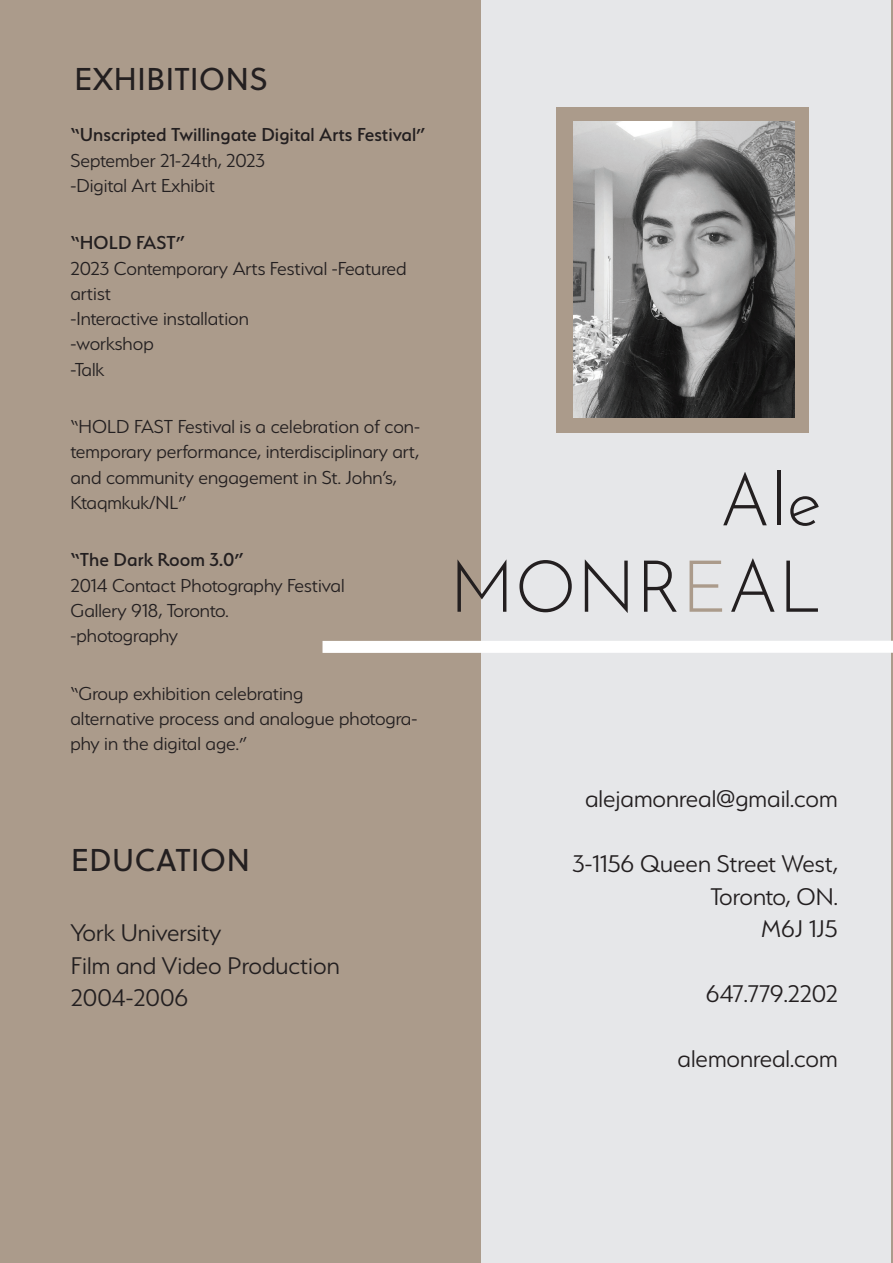
<style>
.page{position:relative;width:893px;height:1263px;background:#fff}
.page>*{position:absolute;margin:0;border:0;box-sizing:border-box;transform-origin:0 0}
.t1{font:300 72px/86.4px "Josefin Sans";color:#231f20;text-align:right}
.t2{font:31.5px "Soleil";color:#231f20}
.t3{font:300 27px/32.4px "Serenity";color:#231f20}
.t4{font:300 21px/25.2px "Serenity";color:#231f20}
.t5{font:500 21px "Serenity";color:#231f20}
.s1{color:#ab9b8b}
</style>
<div class="page">
<div style="left:0;top:0;width:892px;height:1263px;background:#ab9b8b"></div>
<div style="left:482px;top:0;width:409px;height:1263px;background:#e6e7e9"></div>
<div style="left:556px;top:107px;width:252px;height:325px;background:#ab9b8b"></div>
<img style="left:574px;top:122px;width:220px;height:295px">
<div style="left:322px;top:641px;width:571px;height:12px;background:#fff"></div>
<h2 class="t2" style="left:74px;top:56px;width:196px">EXHIBITIONS</h2>
<p class="t5" style="left:71px;top:124px;width:357px">“Unscripted Twillingate Digital Arts Festival”</p>
<p class="t4" style="left:71px;top:147px;width:196px">September 21-24th, 2023 -Digital Art Exhibit</p>
<p class="t5" style="left:71px;top:232px;width:116px">“HOLD FAST”</p>
<p class="t4" style="left:71px;top:255px;width:338px">2023 Contemporary Arts Festival -Featured artist<br>-Interactive installation<br>-workshop<br>-Talk</p>
<p class="t4" style="left:71px;top:414px;width:351px">“HOLD FAST Festival is a celebration of con&shy;temporary performance, interdisciplinary art, and community engagement in St. John’s, Ktaqmkuk/NL”</p>
<p class="t5" style="left:71px;top:548px;width:175px">“The Dark Room 3.0”</p>
<p class="t4" style="left:71px;top:572px;width:276px">2014 Contact Photography Festival<br>Gallery 918, Toronto.<br>-photography</p>
<p class="t4" style="left:71px;top:680px;width:348px">“Group exhibition celebrating<br>alternative process and analogue photogra&shy;phy in the digital age.”</p>
<h2 class="t2" style="left:71px;top:837px;width:181px">EDUCATION</h2>
<p class="t3" style="left:71px;top:916px;width:270px">York University<br>Film and Video Production<br>2004-2006</p>
<h1 class="t1" style="left:449px;top:450px;width:374px">Ale<br>MONR<span class="s1">E</span>AL</h1>
<p class="t3" style="left:585px;top:783px;width:254px">alejamonreal@gmail.com</p>
<p class="t3" style="left:573px;top:847px;width:267px;text-align:right">3-1156 Queen Street West,<br>Toronto, ON.<br>M6J 1J5</p>
<p class="t3" style="left:706px;top:977px;width:133px">647.779.2202</p>
<p class="t3" style="left:677px;top:1042px;width:162px">alemonreal.com</p>
</div>
